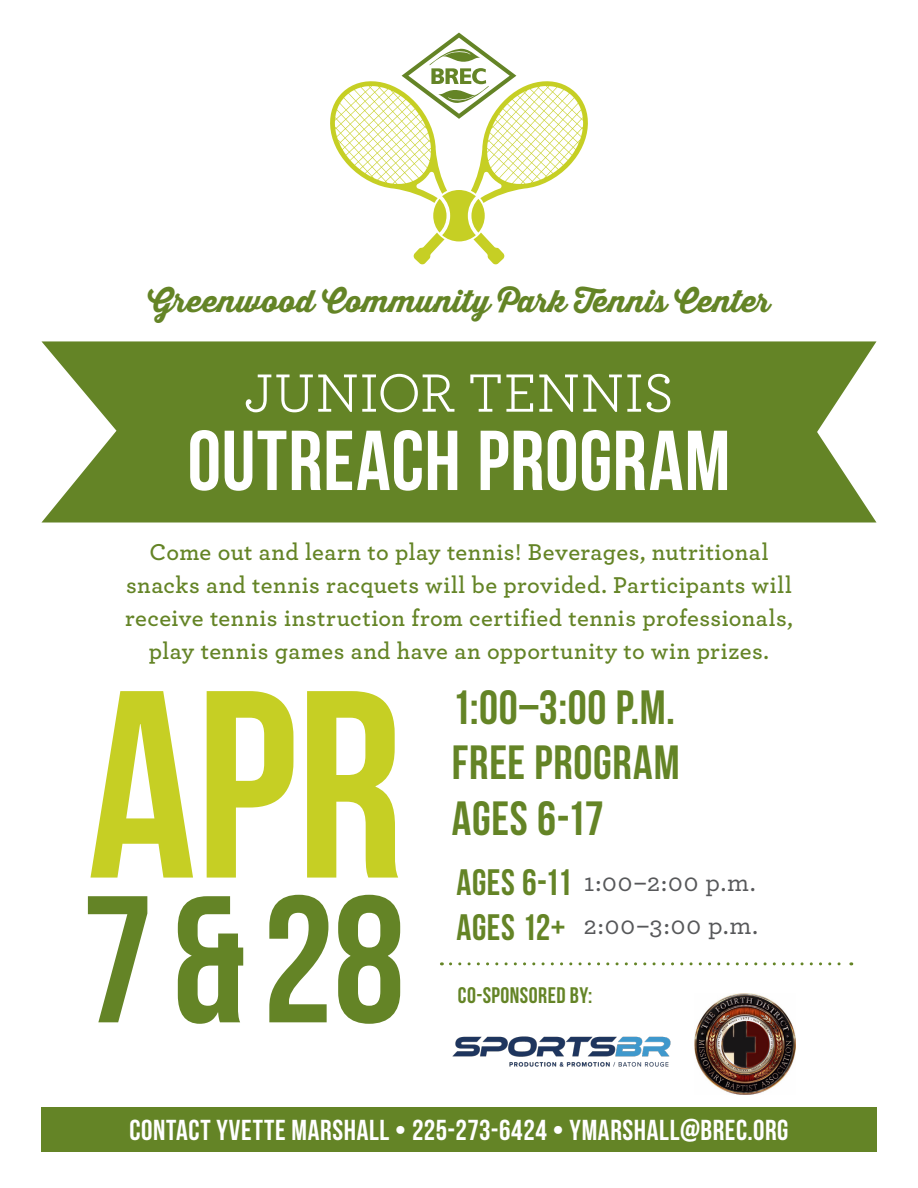
<style>
.page{position:relative;width:918px;height:1188px;background:#fff}
.page>*{position:absolute;margin:0;border:0;box-sizing:border-box;transform-origin:0 0}
.t1{font:266.4px "Bebas Neue";color:#c6cf24}
.t2{font:180.15px "Bebas Neue";color:#648426}
.t3{font:84.75px "Bebas Neue";letter-spacing:.01em;color:#fff}
.t4{font:56.55px "Archer";color:#fff}
.t5{font:48px "Bebas Neue";letter-spacing:.015em;color:#648426}
.t6{font:36.75px "Bebas Neue";letter-spacing:.015em;color:#648426}
.t7{font:30.3px "Thirsty Script Extrabold Demo";letter-spacing:.01em;color:#648426}
.t8{font:28.8px "Bebas Neue";letter-spacing:.025em;color:#fff}
.t9{font:500 26.4px "Archer";letter-spacing:.04em;color:#57585a}
.t10{font:600 24px/33px "Archer";letter-spacing:.02em;color:#648426;text-align:center}
.t11{font:22.5px "Bebas Neue";letter-spacing:.02em;color:#648426}
</style>
<div class="page">
<div style="left:41px;top:1107px;width:836px;height:45px;background:#648426"></div>
<svg style="left:41px;top:341px;width:836px;height:182px;background:#718f39"></svg>
<svg style="left:330px;top:33px;width:258px;height:232px"></svg>
<svg style="left:471px;top:199px;width:14px;height:34px"></svg>
<img style="left:694px;top:994px;width:101px;height:100px">
<img style="left:452px;top:1036px;width:219px;height:31px">
<svg style="left:451px;top:962px;width:401px;height:3px"></svg>
<p class="t7" style="left:148px;top:278px;width:624px">Greenwood Community Park Tennis Center</p>
<p class="t4" style="left:244px;top:354px;width:432px">JUNIOR TENNIS</p>
<p class="t3" style="left:188px;top:414px;width:544px">OUTREACH PROGRAM</p>
<p class="t10" style="left:125px;top:534px;width:669px">Come out and learn to play tennis! Beverages, nutritional snacks and tennis racquets will be provided. Participants will receive tennis instruction from certified tennis professionals, play tennis games and have an opportunity to win prizes.</p>
<p class="t1" style="left:88px;top:639px;width:317px">APR</p>
<p class="t2" style="left:82px;top:861px;width:324px">7 &amp; 28</p>
<p class="t5" style="left:452px;top:681px;width:225px">1:00‒3:00 P.M.</p>
<p class="t5" style="left:452px;top:736px;width:229px">FREE PROGRAM</p>
<p class="t5" style="left:452px;top:792px;width:154px">AGES 6-17</p>
<p class="t6" style="left:456px;top:862px;width:117px">AGES 6-11</p>
<p class="t6" style="left:456px;top:907px;width:110px">AGES 12+</p>
<p class="t9" style="left:584px;top:863px;width:173px">1:00–2:00 p.m.</p>
<p class="t9" style="left:584px;top:906px;width:176px">2:00–3:00 p.m.</p>
<p class="t11" style="left:458px;top:983px;width:136px">C0-SPONSORED BY:</p>
<p class="t8" style="left:130px;top:1115px;width:660px">CONTACT YVETTE MARSHALL • 225-273-6424 • YMARSHALL@BREC.ORG</p>
</div>
